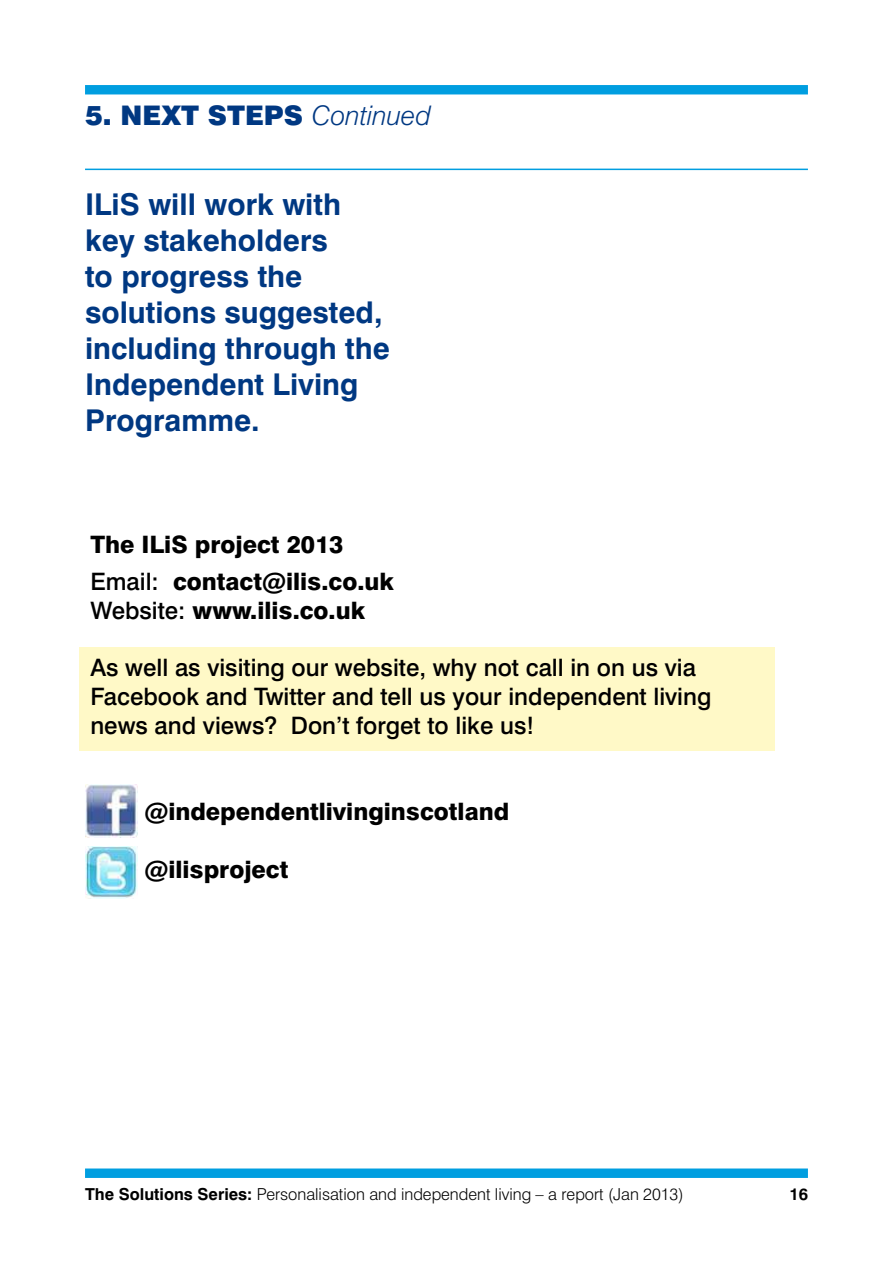
<style>
.page{position:relative;width:893px;height:1263px;background:#fff}
.page>*{position:absolute;margin:0;border:0;box-sizing:border-box;transform-origin:0 0}
.t1{font:700 30px/36px "Swiss 721 BT";color:#003882}
.t2{font:900 27px "Swiss 721 BT";color:#003882}
.t3{font:500 24px/28.8px "Swiss 721 BT";color:#000}
.t4{font:800 24px/37.3px "Swiss 721 BT";color:#000}
.t5{font:300 16.5px "Swiss 721 BT";color:#000}
.t6{font:700 16.5px "Swiss 721 BT";color:#000}
.s1{font-weight:300;font-style:italic}
.s2{font-weight:500}
.s3{font-weight:700}
</style>
<div class="page">
<div style="left:79px;top:647px;width:696px;height:103px;background:#fff9c7"></div>
<svg style="left:85px;top:85px;width:723px;height:9px;background:#019ee0"></svg>
<svg style="left:85px;top:1168px;width:723px;height:10px;background:#0ea3e1"></svg>
<hr style="left:85px;top:169px;width:723px;height:1px;background:#009ee0">
<img style="left:85px;top:784px;width:53px;height:53px">
<img style="left:85px;top:846px;width:53px;height:53px">
<p class="t2" style="left:85px;top:99px;width:348px">5. NEXT STEPS <span class="s1">Continued</span></p>
<p class="t1" style="left:85px;top:186px;width:306px">ILiS will work with key stakeholders<br>to progress the solutions suggested, including through the<br>Independent Living<br>Programme.</p>
<p class="t4" style="left:90px;top:525px;width:305px">The ILiS project 2013<br><span class="s2">Email:</span> contact@ilis.co.uk</p>
<p class="t4" style="left:90px;top:591px;width:276px"><span class="s2">Website:</span> www.ilis.co.uk</p>
<p class="t3" style="left:90px;top:653px;width:623px">As well as visiting our website, why not call in on us via<br>Facebook and Twitter and tell us your independent living news and views? Don’t forget to like us!</p>
<p class="t4" style="left:144px;top:793px;width:366px">@independentlivinginscotland</p>
<p class="t4" style="left:144px;top:851px;width:146px">@ilisproject</p>
<p class="t5" style="left:85px;top:1184px;width:600px"><span class="s3">The Solutions Series:</span> Personalisation and independent living – a report (Jan 2013)</p>
<p class="t6" style="left:789px;top:1184px;width:20px">16</p>
</div>
